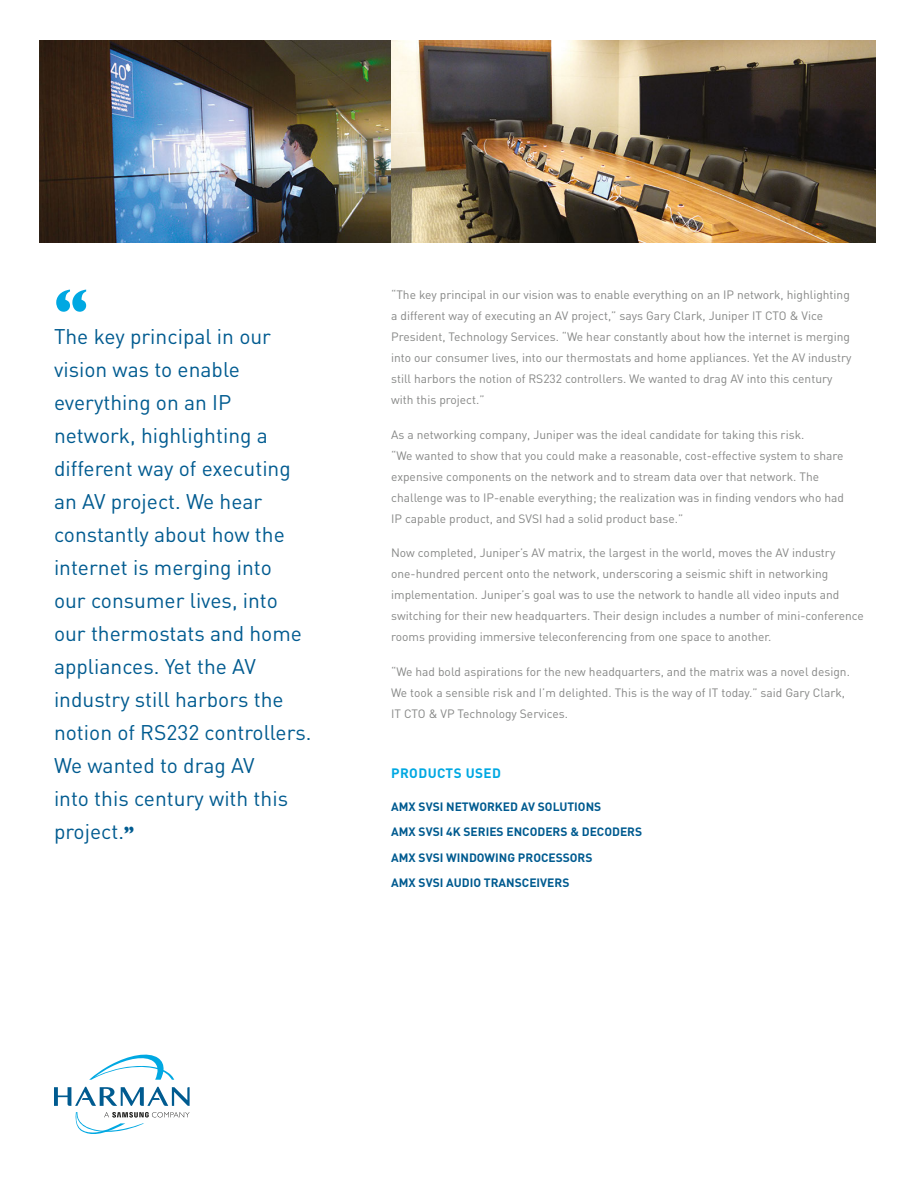
<style>
.page{position:relative;width:918px;height:1188px;background:#fff}
.page>*{position:absolute;margin:0;border:0;box-sizing:border-box;transform-origin:0 0}
.t1{font:700 60px "Gill Sans";color:#00a8e2}
.t2{font:21px/33px "DIN";color:#005b90}
.t3{font:700 13.5px "DIN";letter-spacing:.03em;color:#00a8e2}
.t4{font:12px/21px "DIN";color:#868786}
.t5{font:700 12px "DIN";color:#005b90}
.s1{font-family:"Gill Sans";font-weight:700;font-size:18px}
</style>
<div class="page">
<img style="left:40px;top:40px;width:836px;height:203px">
<svg style="left:89px;top:1054px;width:85px;height:26px"></svg>
<svg style="left:54px;top:1087px;width:136px;height:19px"></svg>
<svg style="left:75px;top:1112px;width:115px;height:22px"></svg>
<p class="t1" style="left:54px;top:263px;width:35px">“</p>
<p class="t2" style="left:54px;top:320px;width:259px">The key principal in our vision was to enable everything on an IP network, highlighting a different way of executing an AV project. We hear constantly about how the internet is merging into<br>our consumer lives, into our thermostats and home appliances. Yet the AV industry still harbors the notion of RS232 controllers.<br>We wanted to drag AV<br>into this century with this project.<span class="s1">”</span></p>
<p class="t4" style="left:391px;top:284px;width:462px">“The key principal in our vision was to enable everything on an IP network, highlighting a different way of executing an AV project,” says Gary Clark, Juniper IT CTO &amp; Vice President, Technology Services. “We hear constantly about how the internet is merging into our consumer lives, into our thermostats and home appliances. Yet the AV industry still harbors the notion of RS232 controllers. We wanted to drag AV into this century with this project.”</p>
<p class="t4" style="left:391px;top:424px;width:454px">As a networking company, Juniper was the ideal candidate for taking this risk.<br>“We wanted to show that you could make a reasonable, cost-effective system to share expensive components on the network and to stream data over that network. The challenge was to IP-enable everything; the realization was in finding vendors who had IP capable product, and SVSI had a solid product base.”</p>
<p class="t4" style="left:391px;top:542px;width:474px">Now completed, Juniper’s AV matrix, the largest in the world, moves the AV industry one-hundred percent onto the network, underscoring a seismic shift in networking implementation. Juniper’s goal was to use the network to handle all video inputs and switching for their new headquarters. Their design includes a number of mini-conference rooms providing immersive teleconferencing from one space to another.</p>
<p class="t4" style="left:391px;top:661px;width:460px">“We had bold aspirations for the new headquarters, and the matrix was a novel design.<br>We took a sensible risk and I’m delighted. This is the way of IT today.” said Gary Clark,<br>IT CTO &amp; VP Technology Services.</p>
<p class="t3" style="left:391px;top:765px;width:111px">PRODUCTS USED</p>
<p class="t5" style="left:391px;top:798px;width:212px">AMX SVSI NETWORKED AV SOLUTIONS</p>
<p class="t5" style="left:391px;top:824px;width:253px">AMX SVSI 4K SERIES ENCODERS &amp; DECODERS</p>
<p class="t5" style="left:391px;top:849px;width:203px">AMX SVSI WINDOWING PROCESSORS</p>
<p class="t5" style="left:391px;top:875px;width:180px">AMX SVSI AUDIO TRANSCEIVERS</p>
</div>
